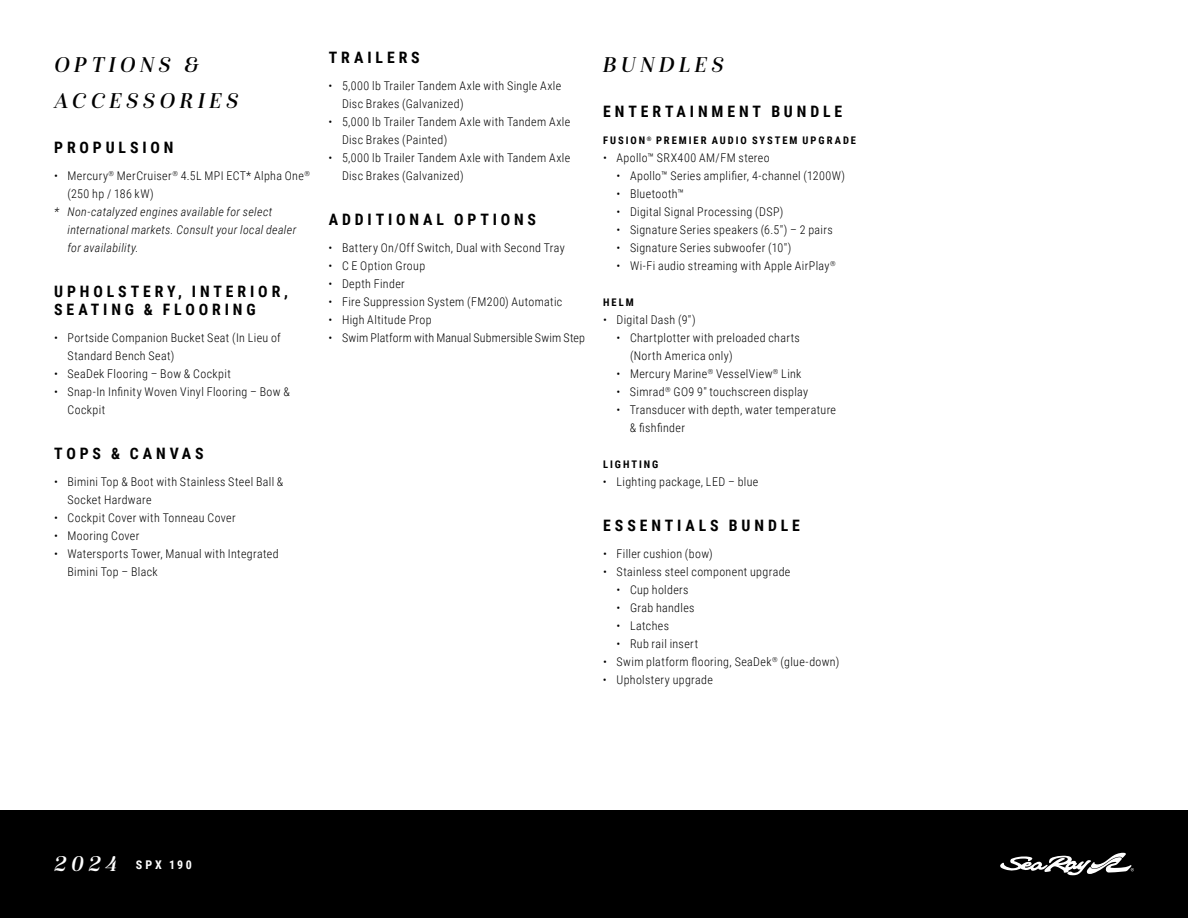
<style>
.page{position:relative;width:1188px;height:918px;background:#fff}
.page>*{position:absolute;margin:0;border:0;box-sizing:border-box;transform-origin:0 0}
.Isabel_Italic_15_24_-_H1{font:italic 22.5px/36px "Isabel";letter-spacing:.2em;color:#000}
.Roboto_Cond_10_5_12__CAPS__-_H2{font:700 15.75px/18px "Roboto Condensed";letter-spacing:.245em;color:#000}
.t1{font:300 12px/18px "Roboto Condensed";letter-spacing:.03em;color:#000}
.Roboto_Cond_8_12__Bullets_Note{font:italic 300 12px/18px "Roboto Condensed";letter-spacing:.03em;color:#000}
.t2{font:300 12px "Roboto Condensed";letter-spacing:.01em;color:#000}
.t3{font:700 12px "Roboto Condensed";letter-spacing:.225em;color:#fff}
.Roboto_Cond_7_12__CAPS__-_H3__After_H2{font:700 10.5px "Roboto Condensed";letter-spacing:.185em;color:#000}
.Roboto_Cond_7_12__CAPS__-_H3{font:700 10.5px "Roboto Condensed";letter-spacing:.185em;color:#000}
.s1{font-family:"Isabel";font-weight:400;font-style:italic;font-size:22.5px}
</style>
<div class="page">
<div style="left:0;top:810px;width:1188px;height:108px;background:#000"></div>
<svg style="left:1000px;top:853px;width:134px;height:22px"></svg>
<h1 class="Isabel_Italic_15_24_-_H1" style="left:54px;top:49px;width:186px">OPTIONS &amp;<br>ACCESSORIES</h1>
<h2 class="Roboto_Cond_10_5_12__CAPS__-_H2" style="left:54px;top:138px;width:121px">PROPULSION</h2>
<p class="t1" style="left:68px;top:166px;width:244px;text-indent:-14px">• Mercury<sup>®</sup> MerCruiser<sup>®</sup> 4.5L MPI ECT* Alpha One<sup>® </sup>(250 hp / 186 kW)</p>
<p class="Roboto_Cond_8_12__Bullets_Note" style="left:68px;top:202px;width:230px;text-indent:-14px">* Non-catalyzed engines available for select international markets. Consult your local dealer for availability.</p>
<h2 class="Roboto_Cond_10_5_12__CAPS__-_H2" style="left:54px;top:282px;width:235px">UPHOLSTERY, INTERIOR,<br>SEATING &amp; FLOORING</h2>
<p class="t1" style="left:68px;top:328px;width:215px;text-indent:-14px">• Portside Companion Bucket Seat (In Lieu of<br>Standard Bench Seat)</p>
<p class="t1" style="left:54px;top:364px;width:178px">• SeaDek Flooring – Bow &amp; Cockpit</p>
<p class="t1" style="left:68px;top:382px;width:224px;text-indent:-14px">• Snap-In Infinity Woven Vinyl Flooring – Bow &amp;<br>Cockpit</p>
<h2 class="Roboto_Cond_10_5_12__CAPS__-_H2" style="left:54px;top:444px;width:151px">TOPS &amp; CANVAS</h2>
<p class="t1" style="left:68px;top:472px;width:217px;text-indent:-14px">• Bimini Top &amp; Boot with Stainless Steel Ball &amp;<br>Socket Hardware</p>
<p class="t1" style="left:54px;top:508px;width:183px">• Cockpit Cover with Tonneau Cover</p>
<p class="t1" style="left:54px;top:526px;width:87px">• Mooring Cover</p>
<p class="t1" style="left:68px;top:544px;width:213px;text-indent:-14px">• Watersports Tower, Manual with Integrated<br>Bimini Top – Black</p>
<h2 class="Roboto_Cond_10_5_12__CAPS__-_H2" style="left:329px;top:48px;width:92px">TRAILERS</h2>
<p class="t1" style="left:342px;top:76px;width:221px;text-indent:-14px">• 5,000 lb Trailer Tandem Axle with Single Axle<br>Disc Brakes (Galvanized)</p>
<p class="t1" style="left:342px;top:112px;width:230px;text-indent:-14px">• 5,000 lb Trailer Tandem Axle with Tandem Axle<br>Disc Brakes (Painted)</p>
<p class="t1" style="left:342px;top:148px;width:230px;text-indent:-14px">• 5,000 lb Trailer Tandem Axle with Tandem Axle<br>Disc Brakes (Galvanized)</p>
<h2 class="Roboto_Cond_10_5_12__CAPS__-_H2" style="left:329px;top:210px;width:209px">ADDITIONAL OPTIONS</h2>
<p class="t1" style="left:328px;top:238px;width:238px">• Battery On/Off Switch, Dual with Second Tray</p>
<p class="t1" style="left:328px;top:256px;width:98px">• C E Option Group</p>
<p class="t1" style="left:328px;top:274px;width:78px">• Depth Finder</p>
<p class="t1" style="left:328px;top:292px;width:235px">• Fire Suppression System (FM200) Automatic</p>
<p class="t1" style="left:328px;top:310px;width:105px">• High Altitude Prop</p>
<p class="t2" style="left:328px;top:329px;width:258px">• Swim Platform with Manual Submersible Swim Step</p>
<h1 class="Isabel_Italic_15_24_-_H1" style="left:603px;top:49px;width:122px">BUNDLES</h1>
<h2 class="Roboto_Cond_10_5_12__CAPS__-_H2" style="left:603px;top:102px;width:241px">ENTERTAINMENT BUNDLE</h2>
<h3 class="Roboto_Cond_7_12__CAPS__-_H3__After_H2" style="left:603px;top:133px;width:254px">FUSION<sup>®</sup> PREMIER AUDIO SYSTEM UPGRADE</h3>
<p class="t1" style="left:603px;top:148px;width:168px">• Apollo™ SRX400 AM/FM stereo</p>
<p class="t1" style="left:616px;top:166px;width:230px">• Apollo™ Series amplifier, 4-channel (1200W)</p>
<p class="t1" style="left:616px;top:184px;width:69px">• Bluetooth™</p>
<p class="t1" style="left:616px;top:202px;width:168px">• Digital Signal Processing (DSP)</p>
<p class="t1" style="left:616px;top:220px;width:218px">• Signature Series speakers (6.5″) – 2 pairs</p>
<p class="t1" style="left:616px;top:238px;width:176px">• Signature Series subwoofer (10″)</p>
<p class="t1" style="left:616px;top:256px;width:221px">• Wi-Fi audio streaming with Apple AirPlay<sup>®</sup></p>
<h3 class="Roboto_Cond_7_12__CAPS__-_H3" style="left:603px;top:295px;width:32px">HELM</h3>
<p class="t1" style="left:603px;top:310px;width:94px">• Digital Dash (9″)</p>
<p class="t1" style="left:630px;top:328px;width:171px;text-indent:-14px">• Chartplotter with preloaded charts (North America only)</p>
<p class="t1" style="left:616px;top:364px;width:187px">• Mercury Marine<sup>®</sup> VesselView<sup>®</sup> Link</p>
<p class="t1" style="left:616px;top:382px;width:193px">• Simrad<sup>®</sup> GO9 9″ touchscreen display</p>
<p class="t1" style="left:630px;top:400px;width:208px;text-indent:-14px">• Transducer with depth, water temperature &amp; fishfinder</p>
<h3 class="Roboto_Cond_7_12__CAPS__-_H3" style="left:603px;top:457px;width:57px">LIGHTING</h3>
<p class="t1" style="left:603px;top:472px;width:157px">• Lighting package, LED – blue</p>
<h2 class="Roboto_Cond_10_5_12__CAPS__-_H2" style="left:603px;top:516px;width:198px">ESSENTIALS BUNDLE</h2>
<p class="t1" style="left:603px;top:544px;width:111px">• Filler cushion (bow)</p>
<p class="t1" style="left:603px;top:562px;width:189px">• Stainless steel component upgrade</p>
<p class="t1" style="left:616px;top:580px;width:74px">• Cup holders</p>
<p class="t1" style="left:616px;top:598px;width:80px">• Grab handles</p>
<p class="t1" style="left:616px;top:616px;width:54px">• Latches</p>
<p class="t1" style="left:616px;top:634px;width:83px">• Rub rail insert</p>
<p class="t1" style="left:603px;top:652px;width:238px">• Swim platform flooring, SeaDek<sup>®</sup> (glue-down)</p>
<p class="t1" style="left:603px;top:670px;width:112px">• Upholstery upgrade</p>
<p class="t3" style="left:54px;top:856px;width:139px"><span class="s1">2024</span> SPX 190</p>
</div>
